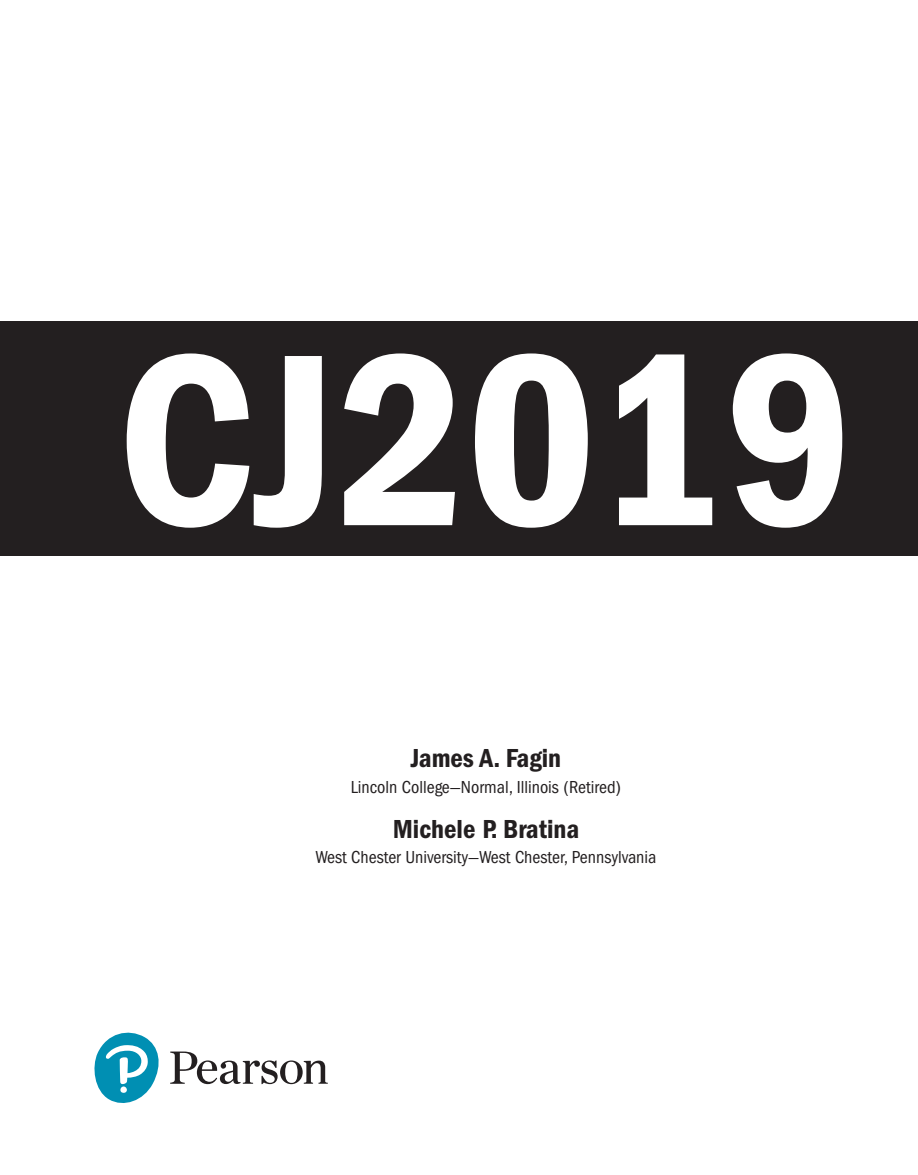
<style>
.page{position:relative;width:918px;height:1175px;background:#fff}
.page>*{position:absolute;margin:0;border:0;box-sizing:border-box;transform-origin:0 0}
.t1{font:253.5px "ITC Franklin Gothic Std Dm Cd";color:#fff}
.t2{font:27px "ITC Franklin Gothic Std Dm Cd";color:#231f20}
.t3{font:condensed 18px "ITC Franklin Gothic Std";color:#231f20}
</style>
<div class="page">
<div style="left:0;top:321px;width:918px;height:234px;background:#231f20"></div>
<svg style="left:170px;top:1051px;width:158px;height:33px"></svg>
<svg style="left:94px;top:1032px;width:65px;height:71px"></svg>
<h1 class="t1" style="left:117px;top:296px;width:740px">CJ2019</h1>
<h2 class="t2" style="left:411px;top:743px;width:152px">James A. Fagin</h2>
<p class="t3" style="left:351px;top:776px;width:272px">Lincoln College—Normal, Illinois (Retired)</p>
<h2 class="t2" style="left:393px;top:813px;width:188px">Michele P. Bratina</h2>
<p class="t3" style="left:315px;top:847px;width:343px">West Chester University—West Chester, Pennsylvania</p>
</div>
